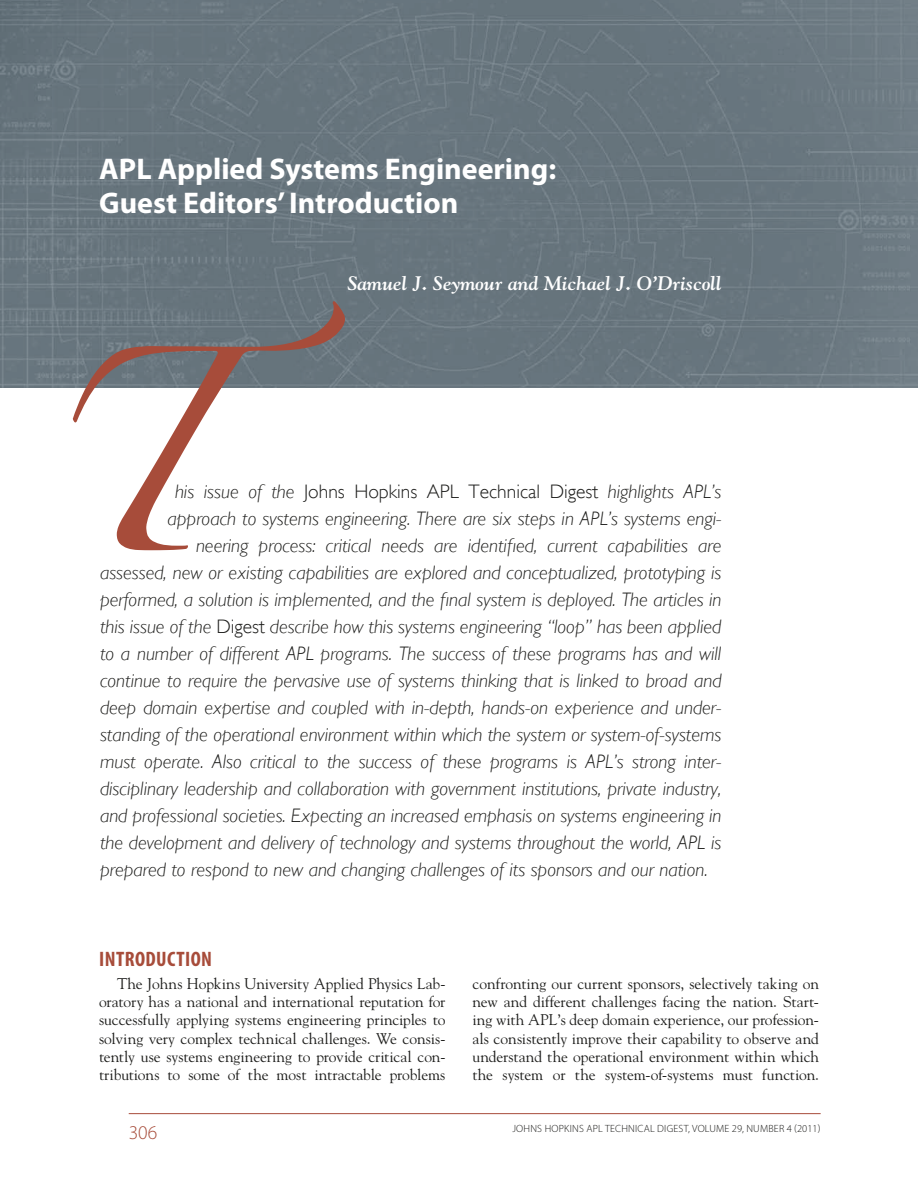
<style>
.page{position:relative;width:918px;height:1188px;background:#fff}
.page>*{position:absolute;margin:0;border:0;box-sizing:border-box;transform-origin:0 0}
.t1{font:700 30px/34.5px "Myriad Pro";color:#fff}
.Head_1{font:700 condensed 21px "Myriad Pro";letter-spacing:.02em;color:#a74c3a}
.Abstract_with_Outlin{font:italic 300 19.5px "Gill Sans";color:#1c1c1a}
.Abstract_with_Outlin-2{font:300 19.5px "Gill Sans";color:#1c1c1a}
.Authors{font:italic 700 19.5px "Hopkins Goudy";color:#fff}
.t2{font:300 19.5px "Myriad Pro";color:#a74c3a}
.Body_Copy{font:15.45px/18.3px "Hopkins Goudy";letter-spacing:-.005em;color:#1c1c1a;text-align:justify}
.t3{font:300 10.5px "Myriad Pro";letter-spacing:.02em;color:#1c1c1a}
.s1{font-style:italic}
.s2{font-style:normal}
</style>
<div class="page">
<hr style="left:129px;top:1113px;width:692px;height:1px;background:#a74c3a">
<img style="left:0;top:0;width:918px;height:387px">
<svg style="left:73px;top:301px;width:272px;height:249px"></svg>
<p class="t1" style="left:99px;top:150px;width:458px">APL Applied Systems Engineering:<br>Guest Editors’ Introduction</p>
<p class="Authors" style="left:348px;top:271px;width:375px">Samuel J. Seymour and Michael J. O’Driscoll</p>
<p class="Abstract_with_Outlin-2" style="left:175px;top:480px;width:548px"><span class="s1">his issue of the</span> Johns Hopkins APL Technical Digest <span class="s1">highlights APL’s</span></p>
<p class="Abstract_with_Outlin" style="left:168px;top:507px;width:555px">approach to systems engineering. There are six steps in APL’s systems engi-</p>
<p class="Abstract_with_Outlin" style="left:196px;top:534px;width:527px">neering process: critical needs are identified, current capabilities are</p>
<p class="Abstract_with_Outlin" style="left:100px;top:561px;width:623px">assessed, new or existing capabilities are explored and conceptualized, prototyping is</p>
<p class="Abstract_with_Outlin" style="left:100px;top:588px;width:623px">performed, a solution is implemented, and the final system is deployed. The articles in</p>
<p class="Abstract_with_Outlin" style="left:100px;top:615px;width:623px">this issue of the <span class="s2">Digest</span> describe how this systems engineering “loop” has been applied</p>
<p class="Abstract_with_Outlin" style="left:100px;top:642px;width:623px">to a number of different APL programs. The success of these programs has and will</p>
<p class="Abstract_with_Outlin" style="left:100px;top:669px;width:623px">continue to require the pervasive use of systems thinking that is linked to broad and</p>
<p class="Abstract_with_Outlin" style="left:100px;top:696px;width:623px">deep domain expertise and coupled with in-depth, hands-on experience and under-</p>
<p class="Abstract_with_Outlin" style="left:100px;top:723px;width:623px">standing of the operational environment within which the system or system-of-systems</p>
<p class="Abstract_with_Outlin" style="left:100px;top:750px;width:623px">must operate. Also critical to the success of these programs is APL’s strong inter-</p>
<p class="Abstract_with_Outlin" style="left:100px;top:777px;width:623px">disciplinary leadership and collaboration with government institutions, private industry,</p>
<p class="Abstract_with_Outlin" style="left:100px;top:804px;width:623px">and professional societies. Expecting an increased emphasis on systems engineering in</p>
<p class="Abstract_with_Outlin" style="left:100px;top:831px;width:623px">the development and delivery of technology and systems throughout the world, APL is</p>
<p class="Abstract_with_Outlin" style="left:100px;top:858px;width:609px">prepared to respond to new and changing challenges of its sponsors and our nation.</p>
<p class="Head_1" style="left:99px;top:946px;width:114px">INTRODUCTION</p>
<p class="Body_Copy" style="left:99px;top:974px;width:348px;text-indent:18px">The Johns Hopkins University Applied Physics Lab&shy;oratory has a national and international reputation for successfully applying systems engineering principles to solving very complex technical challenges. We consis&shy;tently use systems engineering to provide critical con&shy;tributions to some of the most intractable problems</p>
<p class="Body_Copy" style="left:472px;top:974px;width:348px">confronting our current sponsors, selectively taking on new and different challenges facing the nation. Start&shy;ing with APL’s deep domain experience, our profession&shy;als consistently improve their capability to observe and understand the operational environment within which the system or the system-of-systems must function.</p>
<p class="t2" style="left:129px;top:1121px;width:30px">306</p>
<p class="t3" style="left:512px;top:1122px;width:310px">JOHNS HOPKINS APL TECHNICAL DIGEST, VOLUME 29, NUMBER 4 (2011)</p>
</div>
